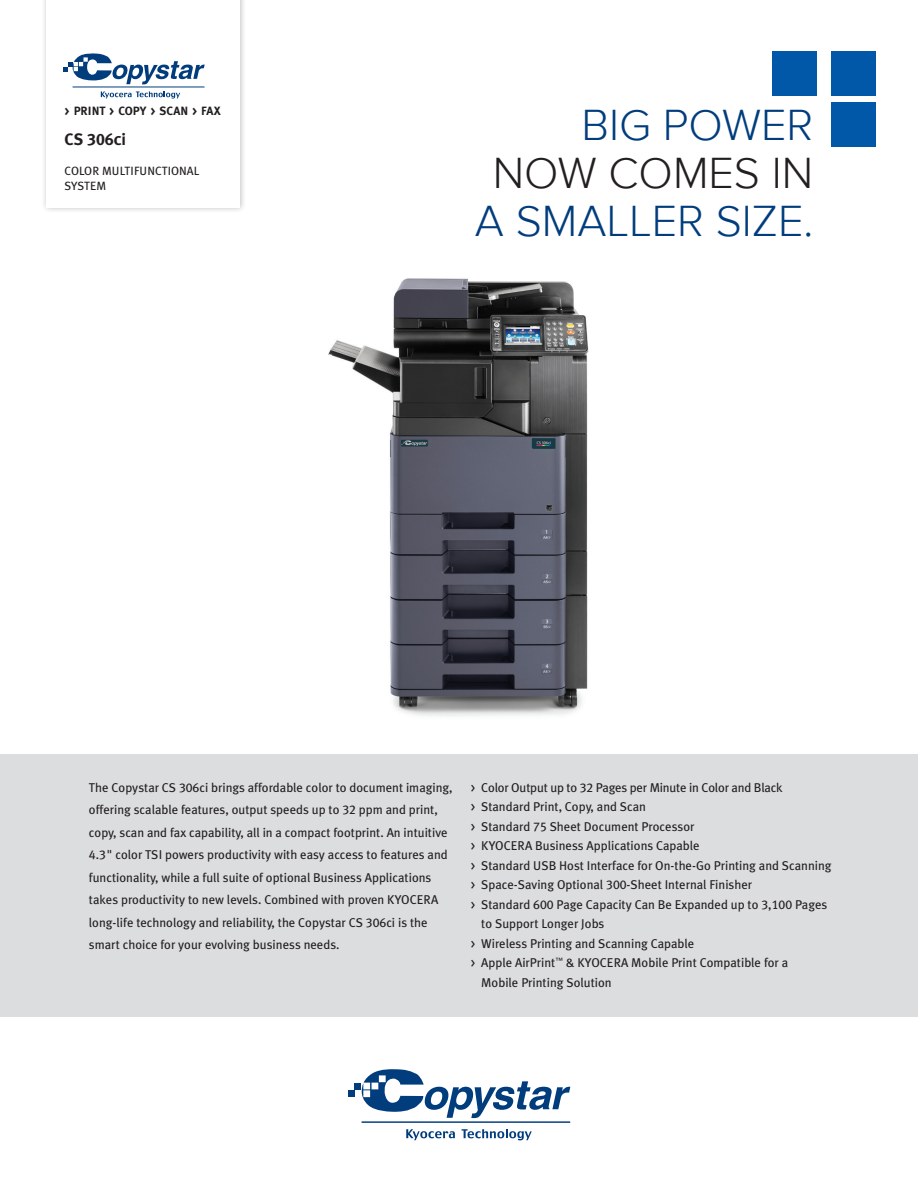
<style>
.page{position:relative;width:918px;height:1188px;background:#fff}
.page>*{position:absolute;margin:0;border:0;box-sizing:border-box;transform-origin:0 0}
.t1{font:300 45px "Proxima Nova";color:#013d7d}
.t2{font:300 45px "Proxima Nova";color:#231f20}
.t3{font:16.5px "Meta Plus Bold Caps";color:#231f20}
.t4{font:12.75px/22.5px "Meta Plus";color:#231f20}
.t5{font:12px/15px "Meta Plus";color:#231f20}
.t6{font:12px "Meta Plus Bold Caps";color:#231f20}
.s1{font-family:"Meta Plus";font-weight:700}
.s2{font-family:"Meta Plus Book Caps"}
</style>
<div class="page">
<div style="left:41px;top:0;width:206px;height:214px;background:#231f20;opacity:.3"></div>
<div style="left:46px;top:0;width:193px;height:207px;background:#fff"></div>
<img style="left:328px;top:278px;width:261px;height:439px">
<div style="left:0;top:754px;width:918px;height:263px;background:#dcdddf"></div>
<svg style="left:64px;top:53px;width:141px;height:31px"></svg>
<hr style="left:73px;top:87px;width:132px;height:1px;background:#013d7d">
<svg style="left:101px;top:91px;width:79px;height:8px"></svg>
<div style="left:831px;top:52px;width:44px;height:44px;background:#0157a8"></div>
<div style="left:831px;top:102px;width:44px;height:44px;background:#0157a8"></div>
<div style="left:773px;top:52px;width:44px;height:44px;background:#0157a8"></div>
<svg style="left:362px;top:1069px;width:208px;height:49px"></svg>
<div style="left:354px;top:1083px;width:7px;height:6px;background:#013d7d"></div>
<div style="left:348px;top:1090px;width:6px;height:7px;background:#013d7d"></div>
<hr style="left:362px;top:1122px;width:208px;height:1px;background:#013d7d">
<svg style="left:406px;top:1129px;width:49px;height:11px"></svg>
<svg style="left:462px;top:1129px;width:70px;height:11px"></svg>
<p class="t6" style="left:65px;top:104px;width:158px">&gt; PRINT &gt; COPY &gt; SCAN &gt; FAX</p>
<p class="t3" style="left:65px;top:130px;width:63px"><span class="s1">CS</span> 306c<span class="s1">i</span></p>
<p class="t5" style="left:65px;top:163px;width:136px">COLOR MULTIFUNCTIONAL<br>SYSTEM</p>
<h1 class="t1" style="left:582px;top:99px;width:233px">BIG POWER</h1>
<h1 class="t2" style="left:493px;top:147px;width:322px">NOW COMES IN</h1>
<h1 class="t1" style="left:475px;top:195px;width:340px">A SMALLER SIZE.</h1>
<p class="t4" style="left:89px;top:776px;width:365px">The Copystar CS <span class="s2">306</span>ci brings affordable color to document imaging, offering scalable features, output speeds up to <span class="s2">32</span> ppm and print, copy, scan and fax capability, all in a compact footprint. An intuitive <span class="s2">4.3</span>" color TSI powers productivity with easy access to features and functionality, while a full suite of optional Business Applications takes productivity to new levels. Combined with proven KYOCERA long-life technology and reliability, the Copystar CS <span class="s2">306</span>ci is the smart choice for your evolving business needs.</p>
<p class="t4" style="left:471px;top:776px;width:313px"><span class="s2">&gt;</span> Color Output up to <span class="s2">32</span> Pages per Minute in Color and Black</p>
<p class="t4" style="left:471px;top:795px;width:177px"><span class="s2">&gt;</span> Standard Print, Copy, and Scan</p>
<p class="t4" style="left:471px;top:815px;width:225px"><span class="s2">&gt;</span> Standard <span class="s2">75</span> Sheet Document Processor</p>
<p class="t4" style="left:471px;top:834px;width:231px"><span class="s2">&gt;</span> KYOCERA Business Applications Capable</p>
<p class="t4" style="left:471px;top:854px;width:362px"><span class="s2">&gt;</span> Standard USB Host Interface for On-the-Go Printing and Scanning</p>
<p class="t4" style="left:471px;top:873px;width:283px"><span class="s2">&gt;</span> Space-Saving Optional <span class="s2">300</span>-Sheet Internal Finisher</p>
<p class="t4" style="left:471px;top:893px;width:358px"><span class="s2">&gt;</span> Standard <span class="s2">600</span> Page Capacity Can Be Expanded up to <span class="s2">3,100</span> Pages</p>
<p class="t4" style="left:481px;top:912px;width:125px">to Support Longer Jobs</p>
<p class="t4" style="left:471px;top:932px;width:225px"><span class="s2">&gt;</span> Wireless Printing and Scanning Capable</p>
<p class="t4" style="left:471px;top:951px;width:319px"><span class="s2">&gt;</span> Apple AirPrint<sup>™</sup> &amp; KYOCERA Mobile Print Compatible for a</p>
<p class="t4" style="left:481px;top:971px;width:132px">Mobile Printing Solution</p>
</div>
